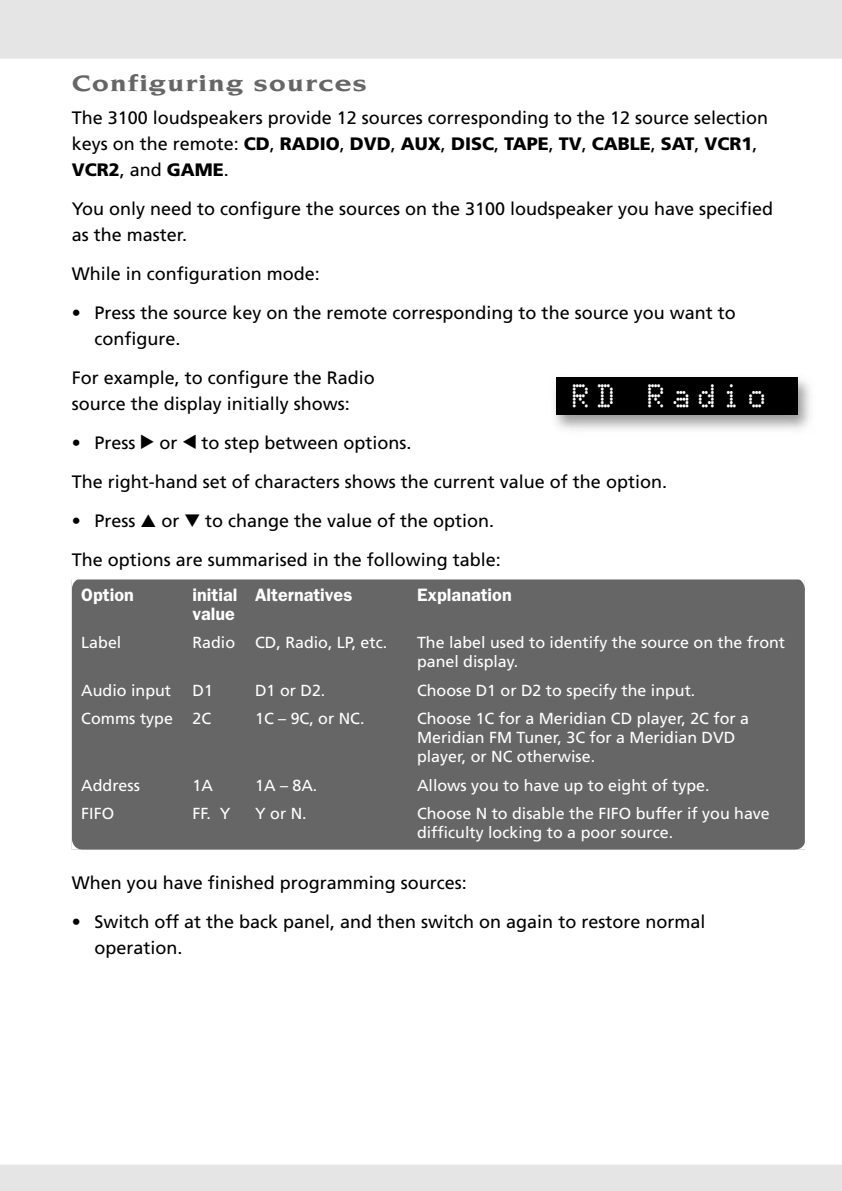
<style>
.page{position:relative;width:842px;height:1191px;background:#e5e5e5}
.page>*{position:absolute;margin:0;border:0;box-sizing:border-box;transform-origin:0 0}
.t1{font:28px "Dot Matrix";color:#fff;scale:.9 1}
.t2{font:700 24px "Novarese";letter-spacing:.03em;color:#666;scale:1.3 1}
.t3{font:18px/26px "Frutiger";color:#000}
.t4{font:600 18px/19px "Franklin Gothic";color:#fff}
.t5{font:16px/19px "Frutiger";color:#fff}
.s1{font-weight:900}
.s2{font-family:"Hifi Controls"}
</style>
<div class="page">
<div style="left:0;top:59px;width:842px;height:1105px;background:#fff"></div>
<img style="left:548px;top:372px;width:267px;height:63px">
<div style="left:556px;top:377px;width:241px;height:37px;background:#000"></div>
<div style="left:72px;top:579px;width:733px;height:270px;background:#666"></div>
<svg style="left:72px;top:578px;width:11px;height:11px"></svg>
<svg style="left:793px;top:578px;width:12px;height:11px"></svg>
<svg style="left:72px;top:838px;width:11px;height:11px"></svg>
<svg style="left:794px;top:838px;width:12px;height:11px"></svg>
<h2 class="t2" style="left:72px;top:73px;width:228px">Configuring sources</h2>
<p class="t3" style="left:72px;top:106px;width:698px">The 3100 loudspeakers provide 12 sources corresponding to the 12 source selection keys on the remote: <span class="s1">CD</span>, <span class="s1">RADIO</span>, <span class="s1">DVD</span>, <span class="s1">AUX</span>, <span class="s1">DISC</span>, <span class="s1">TAPE</span>, <span class="s1">TV</span>, <span class="s1">CABLE</span>, <span class="s1">SAT</span>, <span class="s1">VCR1</span>,<br><span class="s1">VCR2</span>, and <span class="s1">GAME</span>.</p>
<p class="t3" style="left:72px;top:197px;width:703px">You only need to configure the sources on the 3100 loudspeaker you have specified as the master.</p>
<p class="t3" style="left:72px;top:262px;width:250px">While in configuration mode:</p>
<p class="t3" style="left:94px;top:301px;width:643px;text-indent:-23px">• Press the source key on the remote corresponding to the source you want to configure.</p>
<p class="t3" style="left:72px;top:366px;width:305px">For example, to configure the Radio source the display initially shows:</p>
<h1 class="t1" style="left:568px;top:381px;width:226px">RD Radio</h1>
<p class="t3" style="left:72px;top:425px;width:597px;line-height:39px">• Press <span class="s2">&gt;</span> or <span class="s2">&lt;</span> to step between options.<br>The right-hand set of characters shows the current value of the option.</p>
<p class="t3" style="left:72px;top:503px;width:431px;line-height:39px">• Press <span class="s2">A</span> or <span class="s2">V</span> to change the value of the option.<br>The options are summarised in the following table:</p>
<p class="t4" style="left:81px;top:587px;width:54px">Option</p>
<p class="t4" style="left:192px;top:587px;width:47px">initial value</p>
<p class="t4" style="left:255px;top:587px;width:99px">Alternatives</p>
<p class="t4" style="left:417px;top:587px;width:96px">Explanation</p>
<p class="t5" style="left:81px;top:634px;width:42px">Label</p>
<p class="t5" style="left:192px;top:634px;width:196px">Radio CD, Radio, LP, etc.</p>
<p class="t5" style="left:417px;top:634px;width:370px">The label used to identify the source on the front panel display.</p>
<p class="t5" style="left:81px;top:682px;width:91px">Audio input</p>
<p class="t5" style="left:192px;top:682px;width:22px">D1</p>
<p class="t5" style="left:255px;top:682px;width:72px">D1 or D2.</p>
<p class="t5" style="left:417px;top:682px;width:280px">Choose D1 or D2 to specify the input.</p>
<p class="t5" style="left:81px;top:710px;width:131px">Comms type 2C</p>
<p class="t5" style="left:255px;top:710px;width:111px">1C – 9C, or NC.</p>
<p class="t5" style="left:417px;top:710px;width:333px">Choose 1C for a Meridian CD player, 2C for a<br>Meridian FM Tuner, 3C for a Meridian DVD player, or NC otherwise.</p>
<p class="t5" style="left:81px;top:777px;width:60px">Address</p>
<p class="t5" style="left:192px;top:777px;width:22px">1A</p>
<p class="t5" style="left:255px;top:777px;width:64px">1A – 8A.</p>
<p class="t5" style="left:417px;top:777px;width:294px">Allows you to have up to eight of type.</p>
<p class="t5" style="left:81px;top:805px;width:34px">FIFO</p>
<p class="t5" style="left:192px;top:805px;width:39px">FF. Y</p>
<p class="t5" style="left:255px;top:805px;width:53px">Y or N.</p>
<p class="t5" style="left:417px;top:805px;width:354px">Choose N to disable the FIFO buffer if you have difficulty locking to a poor source.</p>
<p class="t3" style="left:72px;top:870px;width:397px">When you have finished programming sources:</p>
<p class="t3" style="left:94px;top:909px;width:612px;text-indent:-23px">• Switch off at the back panel, and then switch on again to restore normal operation.</p>
</div>
